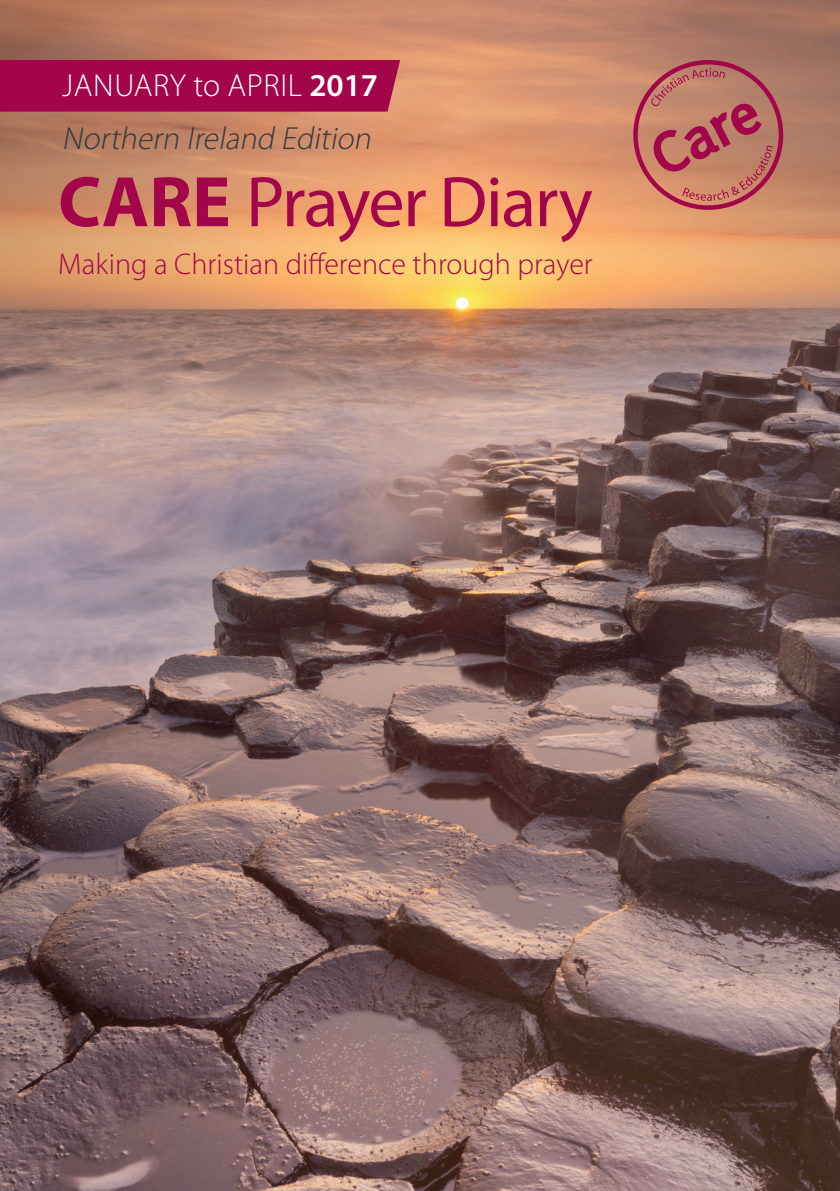
<style>
.page{position:relative;width:840px;height:1191px;background:#fff}
.page>*{position:absolute;margin:0;border:0;box-sizing:border-box;transform-origin:0 0}
.t1{font:72.2px "Myriad Pro";letter-spacing:-.02em;color:#a2054a}
.t2{font:italic 300 32px "Myriad Pro";color:#313b42}
.t3{font:300 32px "Myriad Pro";letter-spacing:.02em;color:#fff}
.t4{font:300 30px "Myriad Pro";color:#a2054a}
.s1{font-weight:600}
.s2{font-weight:700}
</style>
<div class="page">
<img style="left:0;top:0;width:839px;height:1191px">
<svg style="left:633px;top:60px;width:149px;height:150px;background:#bd6e64"></svg>
<div style="left:0;top:60px;width:400px;height:52px;background:#a2054a"></div>
<p class="t3" style="left:62px;top:66px;width:317px">JANUARY to APRIL <span class="s1">2017</span></p>
<p class="t2" style="left:62px;top:119px;width:317px">Northern Ireland Edition</p>
<h1 class="t1" style="left:58px;top:157px;width:535px"><span class="s2">CARE</span> Prayer Diary</h1>
<p class="t4" style="left:58px;top:246px;width:536px">Making a Christian difference through prayer</p>
</div>
